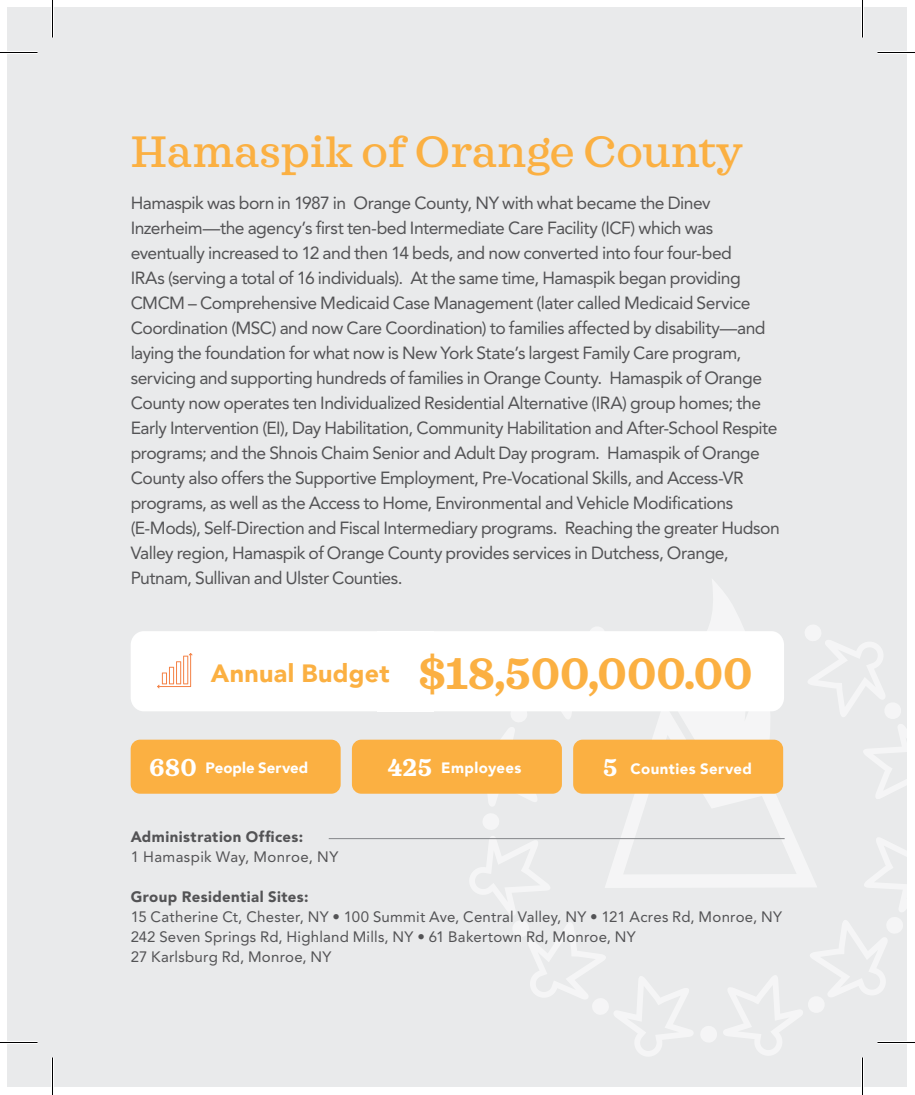
<style>
.page{position:relative;width:915px;height:1095px;background:#fff}
.page>*{position:absolute;margin:0;border:0;box-sizing:border-box;transform-origin:0 0}
.t1{font:500 45px "Sagona";color:#fbb042}
.t2{font:700 45px "Sagona";color:#fbb042}
.t3{font:900 25px "Avenir";letter-spacing:.015em;color:#fbb042}
.t4{font:17.5px/25px "Avenir LT Std";letter-spacing:-.03em;color:#535355}
.t5{font:15px/20px "Avenir LT Std";letter-spacing:.015em;color:#535355}
.t6{font:900 15px "Avenir LT Std";letter-spacing:.03em;color:#535355}
.t7{font:900 15px "Avenir";letter-spacing:.025em;color:#fff}
.t8{font:900 15px "Avenir";color:#fff}
.s1{font-family:"Sagona";font-weight:700;font-size:25px}
</style>
<div class="page">
<div style="left:8px;top:8px;width:900px;height:1080px;background:#e9eaeb"></div>
<svg style="left:467px;top:578px;width:441px;height:480px"></svg>
<div style="left:131px;top:631px;width:266px;height:80px;background:#fff;border-radius:13px"></div>
<div style="left:414px;top:631px;width:370px;height:80px;background:#fff;border-radius:13px"></div>
<svg style="left:157px;top:653px;width:36px;height:35px"></svg>
<svg style="left:169px;top:667px;width:5px;height:17px"></svg>
<hr style="left:170px;top:668px;width:3px;height:15px;background:#f47f42">
<svg style="left:176px;top:661px;width:5px;height:23px"></svg>
<hr style="left:177px;top:662px;width:3px;height:21px;background:#f47f42">
<svg style="left:183px;top:656px;width:5px;height:28px"></svg>
<hr style="left:184px;top:657px;width:3px;height:26px;background:#f47f42">
<div style="left:377px;top:631px;width:39px;height:80px;background:#fff"></div>
<div style="left:411px;top:631px;width:23px;height:80px;background:#fff"></div>
<div style="left:131px;top:740px;width:210px;height:54px;background:#fbb042;border-radius:9px"></div>
<div style="left:573px;top:740px;width:210px;height:54px;background:#fbb042;border-radius:9px"></div>
<div style="left:352px;top:740px;width:210px;height:54px;background:#fbb042;border-radius:9px"></div>
<hr style="left:329px;top:838px;width:456px;height:1px;background:#848689">
<hr style="left:0;top:51px;width:38px;height:3px;background:#fff">
<hr style="left:878px;top:51px;width:37px;height:3px;background:#fff">
<hr style="left:0;top:1041px;width:38px;height:3px;background:#fff">
<hr style="left:878px;top:1041px;width:37px;height:3px;background:#fff">
<hr style="left:51px;top:0;width:3px;height:38px;background:#fff">
<hr style="left:51px;top:1058px;width:3px;height:37px;background:#fff">
<hr style="left:861px;top:0;width:3px;height:38px;background:#fff">
<hr style="left:861px;top:1058px;width:3px;height:37px;background:#fff">
<hr style="left:0;top:52px;width:38px;height:1px;background:#000">
<hr style="left:878px;top:52px;width:37px;height:1px;background:#000">
<hr style="left:0;top:1042px;width:38px;height:1px;background:#000">
<hr style="left:878px;top:1042px;width:37px;height:1px;background:#000">
<hr style="left:52px;top:0;width:1px;height:38px;background:#000">
<hr style="left:52px;top:1058px;width:1px;height:37px;background:#000">
<hr style="left:862px;top:0;width:1px;height:38px;background:#000">
<hr style="left:862px;top:1058px;width:1px;height:37px;background:#000">
<h1 class="t1" style="left:131px;top:124px;width:614px">Hamaspik of Orange County</h1>
<p class="t4" style="left:131px;top:190px;width:651px">Hamaspik was born in 1987 in Orange County, NY with what became the Dinev Inzerheim—the agency’s first ten-bed Intermediate Care Facility (ICF) which was eventually increased to 12 and then 14 beds, and now converted into four four-bed<br>IRAs (serving a total of 16 individuals). At the same time, Hamaspik began providing CMCM – Comprehensive Medicaid Case Management (later called Medicaid Service Coordination (MSC) and now Care Coordination) to families affected by disability—and laying the foundation for what now is New York State’s largest Family Care program, servicing and supporting hundreds of families in Orange County. Hamaspik of Orange County now operates ten Individualized Residential Alternative (IRA) group homes; the Early Intervention (EI), Day Habilitation, Community Habilitation and After-School Respite programs; and the Shnois Chaim Senior and Adult Day program. Hamaspik of Orange County also offers the Supportive Employment, Pre-Vocational Skills, and Access-VR programs, as well as the Access to Home, Environmental and Vehicle Modifications (E-Mods), Self-Direction and Fiscal Intermediary programs. Reaching the greater Hudson Valley region, Hamaspik of Orange County provides services in Dutchess, Orange, Putnam, Sullivan and Ulster Counties.</p>
<h2 class="t3" style="left:211px;top:652px;width:180px">Annual Budget</h2>
<h1 class="t2" style="left:418px;top:646px;width:336px">$18,500,000.00</h1>
<p class="t8" style="left:149px;top:755px;width:160px"><span class="s1">680</span> People Served</p>
<p class="t7" style="left:388px;top:755px;width:135px"><span class="s1">425</span> Employees</p>
<p class="t7" style="left:603px;top:756px;width:151px"><span class="s1">5</span> Counties Served</p>
<p class="t6" style="left:131px;top:828px;width:174px">Administration Offices:</p>
<p class="t5" style="left:131px;top:847px;width:209px">1 Hamaspik Way, Monroe, NY</p>
<p class="t6" style="left:131px;top:888px;width:179px">Group Residential Sites:</p>
<p class="t5" style="left:131px;top:907px;width:653px">15 Catherine Ct, Chester, NY • 100 Summit Ave, Central Valley, NY • 121 Acres Rd, Monroe, NY<br>242 Seven Springs Rd, Highland Mills, NY • 61 Bakertown Rd, Monroe, NY<br>27 Karlsburg Rd, Monroe, NY</p>
</div>
